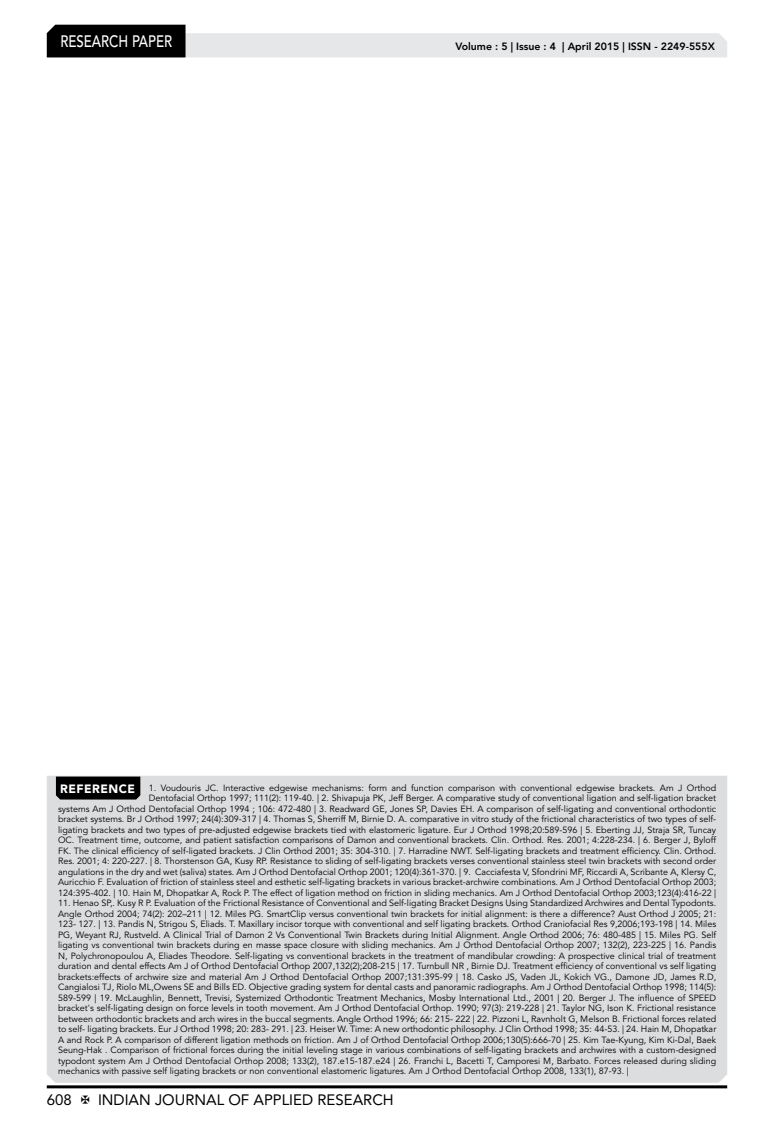
<style>
.page{position:relative;width:774px;height:1136px;background:#fff}
.page>*{position:absolute;margin:0;border:0;box-sizing:border-box;transform-origin:0 0}
.t1{font:500 16.5px "Avenir LT Std";color:#fff;scale:.8 1}
.t2{font:15px "Avenir LT Std";color:#000}
.t3{font:800 10.5px "Avenir LT Std";color:#000}
.t4{font:9px/10.5px "Avenir LT Std";color:#000;text-align:right}
.s1{font-weight:900;font-size:12px;color:#fff}
</style>
<div class="page">
<hr style="left:47px;top:1085px;width:680px;height:3px;background:#000">
<svg style="left:47px;top:25px;width:680px;height:32px"></svg>
<div style="left:47px;top:776px;width:680px;height:306px;background:#dcddde"></div>
<div style="left:56px;top:776px;width:84px;height:23px;background:#000"></div>
<h1 class="t1" style="left:60px;top:32px;width:139px">RESEARCH PAPER</h1>
<p class="t3" style="left:455px;top:41px;width:261px">Volume : 5 | Issue : 4 | April 2015 | ISSN - 2249-555X</p>
<p class="t4" style="left:58px;top:782px;width:660px"><span class="s1">REFERENCE</span> 1. Voudouris JC. Interactive edgewise mechanisms: form and function comparison with conventional edgewise brackets. Am J Orthod Dentofacial Orthop 1997; 111(2): 119-40. | 2. Shivapuja PK, Jeff Berger. A comparative study of conventional ligation and self-ligation bracket<br>systems Am J Orthod Dentofacial Orthop 1994 ; 106: 472-480 | 3. Readward GE, Jones SP, Davies EH. A comparison of self-ligating and conventional orthodontic bracket systems. Br J Orthod 1997; 24(4):309-317 | 4. Thomas S, Sherriff M, Birnie D. A. comparative in vitro study of the frictional characteristics of two types of self&shy;ligating brackets and two types of pre-adjusted edgewise brackets tied with elastomeric ligature. Eur J Orthod 1998;20:589-596 | 5. Eberting JJ, Straja SR, Tuncay OC. Treatment time, outcome, and patient satisfaction comparisons of Damon and conventional brackets. Clin. Orthod. Res. 2001; 4:228-234. | 6. Berger J, Byloff FK. The clinical efficiency of self-ligated brackets. J Clin Orthod 2001; 35: 304-310. | 7. Harradine NWT. Self-ligating brackets and treatment efficiency. Clin. Orthod.<br>Res. 2001; 4: 220-227. | 8. Thorstenson GA, Kusy RP. Resistance to sliding of self-ligating brackets verses conventional stainless steel twin brackets with second order angulations in the dry and wet (saliva) states. Am J Orthod Dentofacial Orthop 2001; 120(4):361-370. | 9. Cacciafesta V, Sfondrini MF, Riccardi A, Scribante A, Klersy C, Auricchio F. Evaluation of friction of stainless steel and esthetic self-ligating brackets in various bracket-archwire combinations. Am J Orthod Dentofacial Orthop 2003; 124:395-402. | 10. Hain M, Dhopatkar A, Rock P. The effect of ligation method on friction in sliding mechanics. Am J Orthod Dentofacial Orthop 2003;123(4):416-22 |</p>
<p class="t4" style="left:58px;top:897px;width:660px;text-align:justify">11. Henao SP,. Kusy R P. Evaluation of the Frictional Resistance of Conventional and Self-ligating Bracket Designs Using Standardized Archwires and Dental Typodonts.<br>Angle Orthod 2004; 74(2): 202–211 | 12. Miles PG. SmartClip versus conventional twin brackets for initial alignment: is there a difference? Aust Orthod J 2005; 21:<br>123- 127. | 13. Pandis N, Strigou S, Eliads. T. Maxillary incisor torque with conventional and self ligating brackets. Orthod Craniofacial Res 9,2006;193-198 | 14. Miles PG, Weyant RJ, Rustveld. A Clinical Trial of Damon 2 Vs Conventional Twin Brackets during Initial Alignment. Angle Orthod 2006; 76: 480-485 | 15. Miles PG. Self ligating vs conventional twin brackets during en masse space closure with sliding mechanics. Am J Orthod Dentofacial Orthop 2007; 132(2), 223-225 | 16. Pandis N, Polychronopoulou A, Eliades Theodore. Self-ligating vs conventional brackets in the treatment of mandibular crowding: A prospective clinical trial of treatment duration and dental effects Am J of Orthod Dentofacial Orthop 2007,132(2);208-215 | 17. Turnbull NR , Birnie DJ. Treatment efficiency of conventional vs self ligating brackets:effects of archwire size and material Am J Orthod Dentofacial Orthop 2007;131:395-99 | 18. Casko JS, Vaden JL, Kokich VG., Damone JD, James R.D, Cangialosi TJ, Riolo ML,Owens SE and Bills ED. Objective grading system for dental casts and panoramic radiographs. Am J Orthod Dentofacial Orthop 1998; 114(5):<br>589-599 | 19. McLaughlin, Bennett, Trevisi, Systemized Orthodontic Treatment Mechanics, Mosby International Ltd., 2001 | 20. Berger J. The influence of SPEED bracket's self-ligating design on force levels in tooth movement. Am J Orthod Dentofacial Orthop. 1990; 97(3): 219-228 | 21. Taylor NG, Ison K. Frictional resistance between orthodontic brackets and arch wires in the buccal segments. Angle Orthod 1996; 66: 215- 222 | 22. Pizzoni L, Ravnholt G, Melson B. Frictional forces related to self- ligating brackets. Eur J Orthod 1998; 20: 283- 291. | 23. Heiser W. Time: A new orthodontic philosophy. J Clin Orthod 1998; 35: 44-53. | 24. Hain M, Dhopatkar A and Rock P. A comparison of different ligation methods on friction. Am J of Orthod Dentofacial Orthop 2006;130(5):666-70 | 25. Kim Tae-Kyung, Kim Ki-Dal, Baek Seung-Hak . Comparison of frictional forces during the initial leveling stage in various combinations of self-ligating brackets and archwires with a custom-designed typodont system Am J Orthod Dentofacial Orthop 2008; 133(2), 187.e15-187.e24 | 26. Franchi L, Bacetti T, Camporesi M, Barbato. Forces released during sliding mechanics with passive self ligating brackets or non conventional elastomeric ligatures. Am J Orthod Dentofacial Orthop 2008, 133(1), 87-93. |</p>
<h2 class="t2" style="left:47px;top:1090px;width:27px">608</h2>
<h2 class="t2" style="left:98px;top:1090px;width:297px">INDIAN JOURNAL OF APPLIED RESEARCH</h2>
</div>
